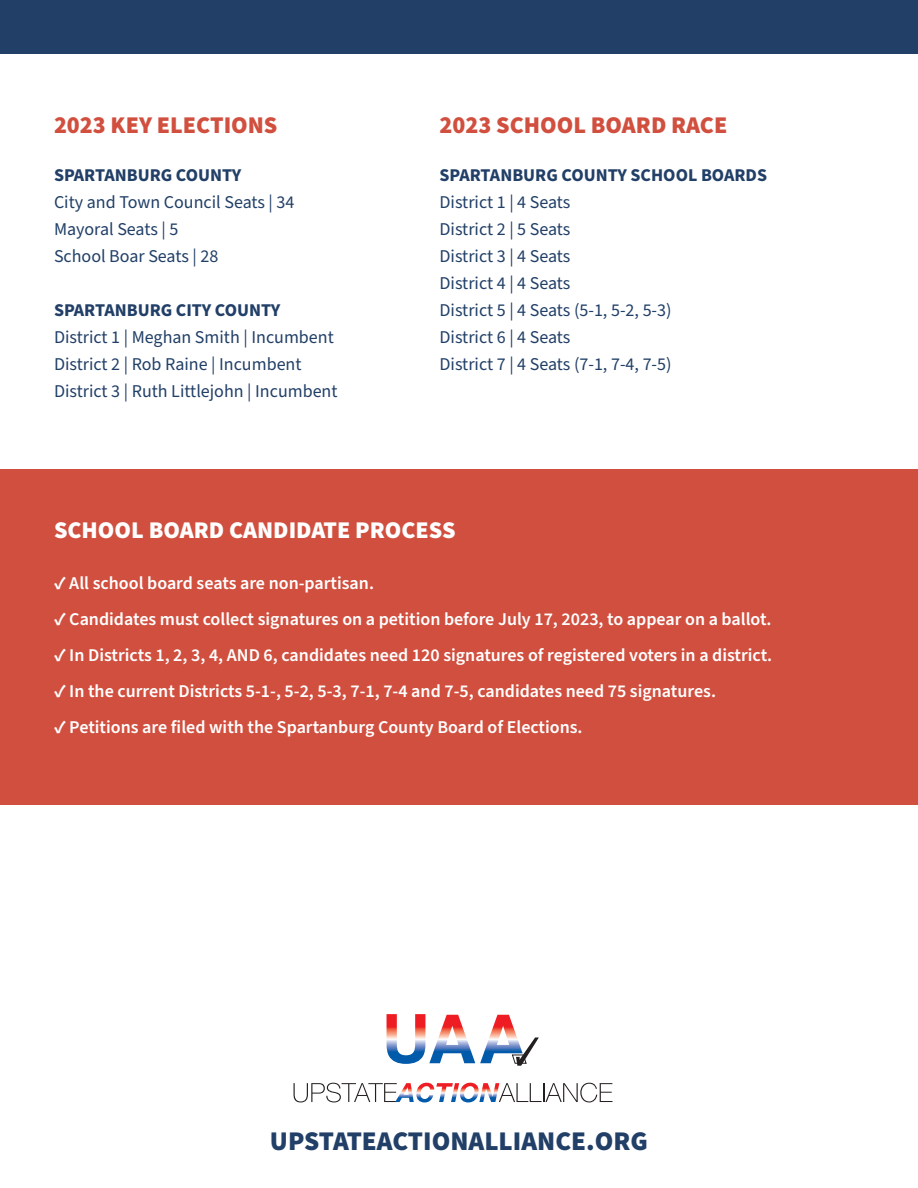
<style>
.page{position:relative;width:918px;height:1188px;background:#fff}
.page>*{position:absolute;margin:0;border:0;box-sizing:border-box;transform-origin:0 0}
.t1{font:900 27px "Source Sans Pro";color:#213f67}
.t2{font:900 24px "Source Sans Pro";color:#d14f3e}
.t3{font:900 24px "Source Sans Pro";color:#fff}
.t4{font:600 18px "Source Sans Pro";color:#fff}
.t5{font:18px "Source Sans Pro";color:#213f67}
.t6{font:700 18px "Source Sans Pro";color:#213f67}
.s1{font-weight:700}
</style>
<div class="page">
<div style="left:0;top:0;width:918px;height:54px;background:#213f67"></div>
<div style="left:0;top:469px;width:918px;height:336px;background:#d14f3e"></div>
<svg style="left:387px;top:1014px;width:152px;height:52px"></svg>
<svg style="left:294px;top:1083px;width:319px;height:19px"></svg>
<p class="t2" style="left:54px;top:108px;width:225px">2023 KEY ELECTIONS</p>
<p class="t6" style="left:54px;top:162px;width:189px">SPARTANBURG COUNTY</p>
<p class="t5" style="left:54px;top:190px;width:242px">City and Town Council Seats | 34</p>
<p class="t5" style="left:54px;top:217px;width:126px">Mayoral Seats | 5</p>
<p class="t5" style="left:54px;top:244px;width:166px">School Boar Seats | 28</p>
<p class="t6" style="left:54px;top:297px;width:228px">SPARTANBURG CITY COUNTY</p>
<p class="t5" style="left:54px;top:325px;width:281px">District 1 | Meghan Smith | Incumbent</p>
<p class="t5" style="left:54px;top:352px;width:249px">District 2 | Rob Raine | Incumbent</p>
<p class="t5" style="left:54px;top:379px;width:285px">District 3 | Ruth Littlejohn | Incumbent</p>
<p class="t2" style="left:440px;top:108px;width:289px">2023 SCHOOL BOARD RACE</p>
<p class="t6" style="left:440px;top:162px;width:329px">SPARTANBURG COUNTY SCHOOL BOARDS</p>
<p class="t5" style="left:440px;top:190px;width:132px">District 1 | 4 Seats</p>
<p class="t5" style="left:440px;top:217px;width:132px">District 2 | 5 Seats</p>
<p class="t5" style="left:440px;top:244px;width:132px">District 3 | 4 Seats</p>
<p class="t5" style="left:440px;top:271px;width:132px">District 4 | 4 Seats</p>
<p class="t5" style="left:440px;top:298px;width:234px">District 5 | 4 Seats (5-1, 5-2, 5-3)</p>
<p class="t5" style="left:440px;top:325px;width:132px">District 6 | 4 Seats</p>
<p class="t5" style="left:440px;top:352px;width:234px">District 7 | 4 Seats (7-1, 7-4, 7-5)</p>
<p class="t3" style="left:54px;top:513px;width:403px">SCHOOL BOARD CANDIDATE PROCESS</p>
<p class="t4" style="left:54px;top:571px;width:322px"><span class="s1">✓</span> All school board seats are non-partisan.</p>
<p class="t4" style="left:54px;top:607px;width:719px"><span class="s1">✓</span> Candidates must collect signatures on a petition before July 17, 2023, to appear on a ballot.</p>
<p class="t4" style="left:54px;top:643px;width:720px"><span class="s1">✓</span> In Districts 1, 2, 3, 4, AND 6, candidates need 120 signatures of registered voters in a district.</p>
<p class="t4" style="left:54px;top:679px;width:664px"><span class="s1">✓</span> In the current Districts 5-1-, 5-2, 5-3, 7-1, 7-4 and 7-5, candidates need 75 signatures.</p>
<p class="t4" style="left:54px;top:715px;width:530px"><span class="s1">✓</span> Petitions are filed with the Spartanburg County Board of Elections.</p>
<p class="t1" style="left:270px;top:1122px;width:380px">UPSTATEACTIONALLIANCE.ORG</p>
</div>
